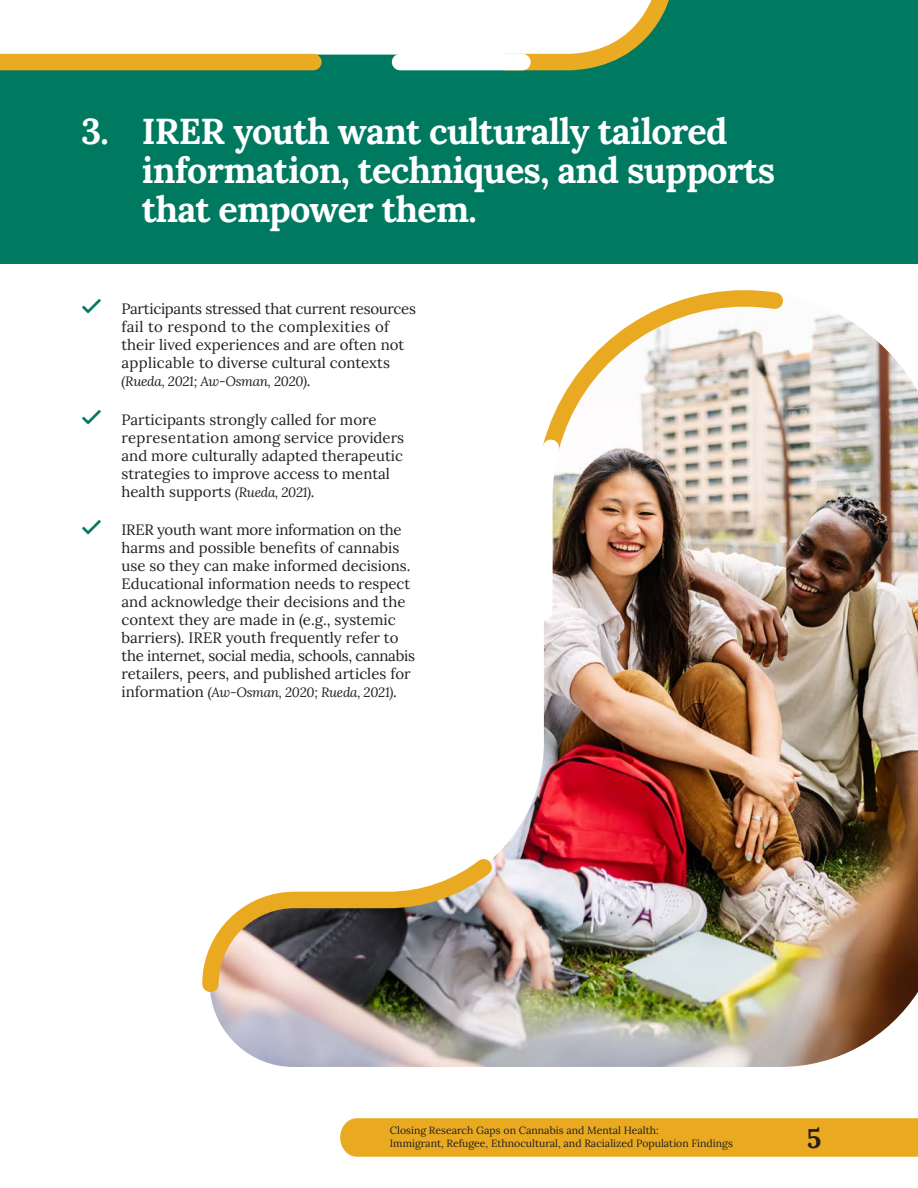
<style>
.page{position:relative;width:918px;height:1188px;background:#fff}
.page>*{position:absolute;margin:0;border:0;box-sizing:border-box;transform-origin:0 0}
.t1{font:700 36px/39px "Lora";letter-spacing:-.02em;color:#fff}
.t2{font:700 27px "Lora";color:#231f20}
.t3{font:15px/18px "Lora";color:#231f20}
.t4{font:italic 13.5px "Lora";letter-spacing:-.02em;color:#231f20}
.t5{font:10.5px/12.8px "Lora";color:#231f20}
.s1{color:#007961}
.s2{font-style:normal;font-size:15px}
.s3{font-style:italic;font-size:13.5px}
</style>
<div class="page">
<div style="left:0;top:0;width:918px;height:264px;background:#007961"></div>
<img style="left:211px;top:314px;width:707px;height:753px">
<svg style="left:202px;top:844px;width:305px;height:156px"></svg>
<svg style="left:531px;top:290px;width:263px;height:178px"></svg>
<svg style="left:528px;top:428px;width:43px;height:200px"></svg>
<svg style="left:0;top:0;width:669px;height:71px;background:#e7e5cc"></svg>
<div style="left:400px;top:54px;width:122px;height:16px;background:#fff"></div>
<div style="left:340px;top:1118px;width:578px;height:39px;background:#e9aa22"></div>
<h2 class="t1" style="left:142px;top:109px;width:635px;text-indent:-61px">3. IRER youth want culturally tailored information, techniques, and supports that empower them.</h2>
<p class="t3" style="left:122px;top:299px;width:296px;text-indent:-40px"><span class="s1">✓</span> Participants stressed that current resources fail to respond to the complexities of their lived experiences and are often not applicable to diverse cultural contexts</p>
<p class="t4" style="left:122px;top:372px;width:191px">(Rueda, 2021; Aw-Osman, 2020)<span class="s2">.</span></p>
<p class="t3" style="left:122px;top:409px;width:284px;text-indent:-40px"><span class="s1">✓</span> Participants strongly called for more representation among service providers and more culturally adapted therapeutic strategies to improve access to mental health supports <span class="s3">(Rueda, 2021)</span>.</p>
<p class="t3" style="left:122px;top:520px;width:295px;text-indent:-40px"><span class="s1">✓</span> IRER youth want more information on the harms and possible benefits of cannabis use so they can make informed decisions.<br>Educational information needs to respect and acknowledge their decisions and the context they are made in (e.g., systemic barriers). IRER youth frequently refer to the internet, social media, schools, cannabis retailers, peers, and published articles for</p>
<p class="t4" style="left:122px;top:683px;width:277px"><span class="s2">information</span> (Aw-Osman, 2020; Rueda, 2021)<span class="s2">.</span></p>
<p class="t5" style="left:390px;top:1123px;width:344px">Closing Research Gaps on Cannabis and Mental Health:<br>Immigrant, Refugee, Ethnocultural, and Racialized Population Findings</p>
<h2 class="t2" style="left:807px;top:1117px;width:16px">5</h2>
</div>
